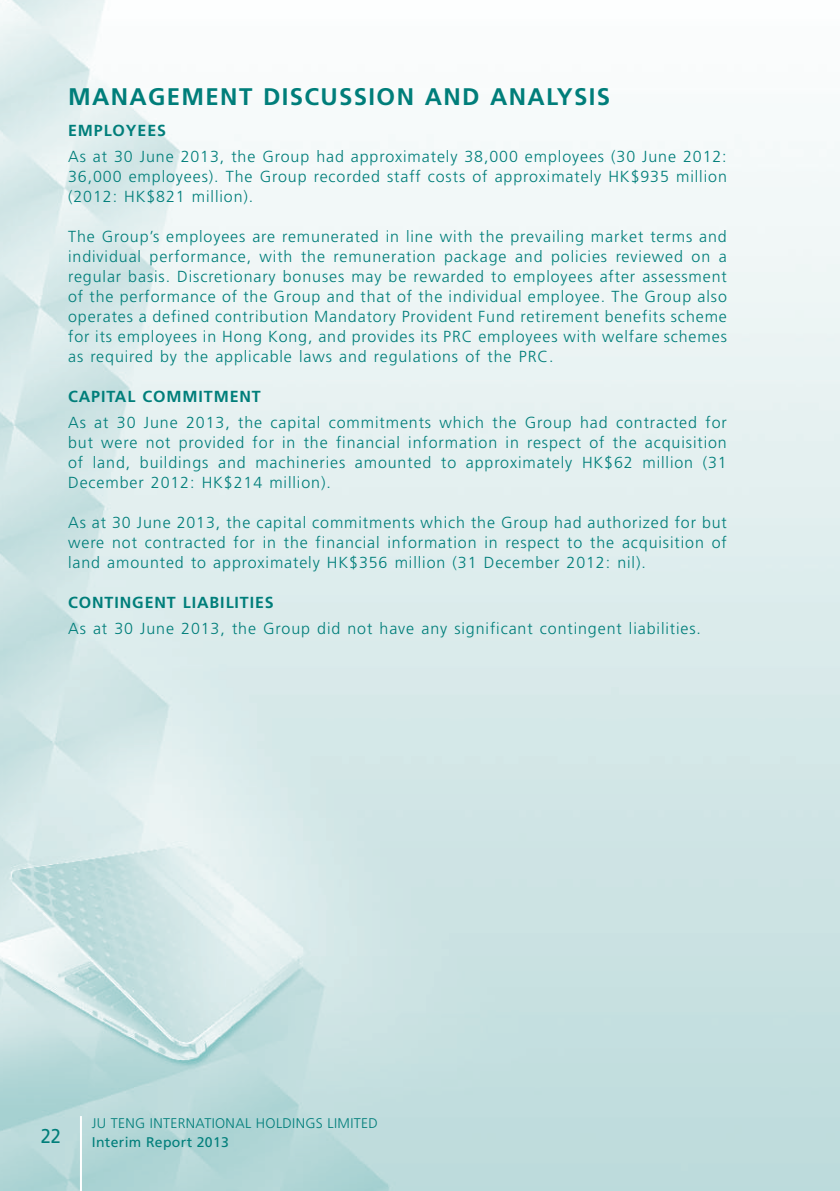
<style>
.page{position:relative;width:840px;height:1191px;background:#fff}
.page>*{position:absolute;margin:0;border:0;box-sizing:border-box;transform-origin:0 0}
.t1{font:700 24px "Frutiger LT Std";letter-spacing:.055em;color:#007e7a}
.t2{font:20px "Frutiger LT Std";color:#007e7a;scale:.9 1}
.t3{font:300 16px/20px "Frutiger LT Std";letter-spacing:.055em;color:#007e7a;text-align:justify}
.t4{font:700 16px "Frutiger LT Std";letter-spacing:.055em;color:#007e7a}
.t5{font:300 14px "Frutiger LT Std";letter-spacing:.025em;color:#007e7a}
.t6{font:14px "Frutiger LT Std";letter-spacing:.025em;color:#007e7a}
</style>
<div class="page">
<h1 class="t1" style="left:68px;top:83px;width:543px">MANAGEMENT DISCUSSION AND ANALYSIS</h1>
<p class="t4" style="left:68px;top:121px;width:22px">EMPLOYEES</p>
<p class="t3" style="left:68px;top:147px;width:660px">As at 30 June 2013, the Group had approximately 38,000 employees (30 June 2012:<br>36,000 employees). The Group recorded staff costs of approximately HK$935 million (2012: HK$821 million).</p>
<p class="t3" style="left:68px;top:227px;width:660px">The Group’s employees are remunerated in line with the prevailing market terms and individual performance, with the remuneration package and policies reviewed on a regular basis. Discretionary bonuses may be rewarded to employees after assessment of the performance of the Group and that of the individual employee. The Group also operates a defined contribution Mandatory Provident Fund retirement benefits scheme for its employees in Hong Kong, and provides its PRC employees with welfare schemes as required by the applicable laws and regulations of the PRC.</p>
<p class="t4" style="left:68px;top:387px;width:22px">CAPITAL</p>
<p class="t4" style="left:142px;top:387px;width:24px">COMMITMENT</p>
<p class="t3" style="left:68px;top:412px;width:660px">As at 30 June 2013, the capital commitments which the Group had contracted for but were not provided for in the financial information in respect of the acquisition of land, buildings and machineries amounted to approximately HK$62 million (31<br>December 2012: HK$214 million).</p>
<p class="t3" style="left:68px;top:512px;width:660px">As at 30 June 2013, the capital commitments which the Group had authorized for but were not contracted for in the financial information in respect to the acquisition of land amounted to approximately HK$356 million (31 December 2012: nil).</p>
<p class="t4" style="left:68px;top:593px;width:23px">CONTINGENT</p>
<p class="t4" style="left:183px;top:593px;width:18px">LIABILITIES</p>
<p class="t3" style="left:68px;top:618px;width:634px">As at 30 June 2013, the Group did not have any significant contingent liabilities.</p>
<p class="t2" style="left:41px;top:1124px;width:24px">22</p>
<p class="t5" style="left:92px;top:1115px;width:287px">JU TENG INTERNATIONAL HOLDINGS LIMITED</p>
<p class="t6" style="left:92px;top:1134px;width:139px">Interim Report 2013</p>
</div>
